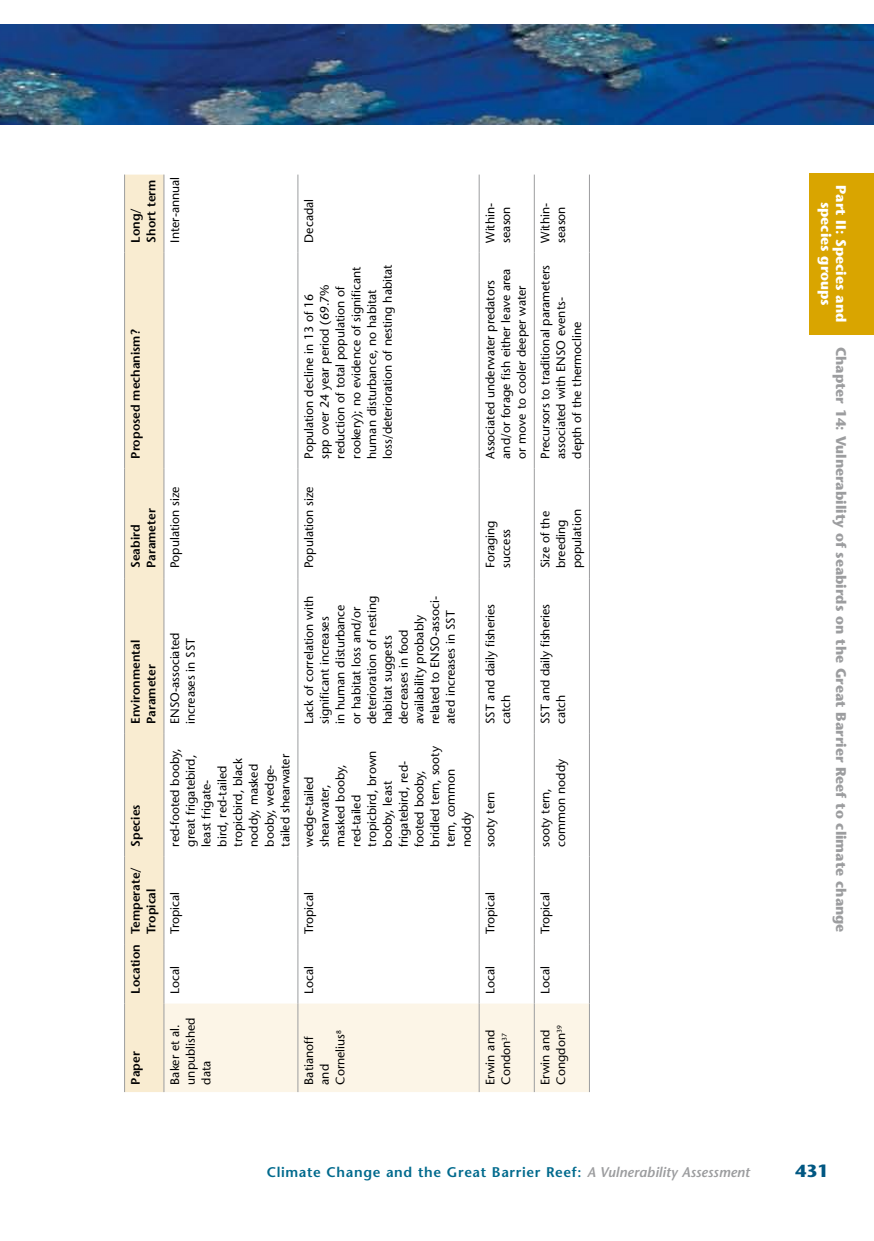
<style>
.page{position:relative;width:874px;height:1241px;background:#fff}
.page>*{position:absolute;margin:0;border:0;box-sizing:border-box;transform-origin:0 0}
.t1{font:700 17.5px "Stone Sans";color:#005782}
.t2{font:700 14px "Stone Sans";color:#9c9d9f}
.t3{font:600 14px "Stone Sans";letter-spacing:.045em;color:#006a8d}
.t4{font:700 14px/14.9px "Stone Sans";color:#fff;text-align:center}
.t5{font:12.25px/15.8px "Stone Sans";color:#000}
.t6{font:600 12.25px/15.8px "Stone Sans";color:#000}
.s1{font-style:italic;color:#9c9d9f}
</style>
<div class="page">
<img style="left:0;top:25px;width:873px;height:99px">
<div style="left:809px;top:173px;width:64px;height:162px;background:#d9a500"></div>
<svg style="left:125px;top:174px;width:463px;height:917px"></svg>
<hr style="left:124px;top:1003px;width:1px;height:88px;background:#9c9d9f">
<hr style="left:124px;top:943px;width:1px;height:60px;background:#9c9d9f">
<hr style="left:124px;top:856px;width:1px;height:87px;background:#9c9d9f">
<hr style="left:124px;top:733px;width:1px;height:123px;background:#9c9d9f">
<hr style="left:124px;top:578px;width:1px;height:155px;background:#9c9d9f">
<hr style="left:124px;top:468px;width:1px;height:110px;background:#9c9d9f">
<hr style="left:124px;top:252px;width:1px;height:216px;background:#9c9d9f">
<hr style="left:124px;top:174px;width:1px;height:78px;background:#9c9d9f">
<hr style="left:163px;top:943px;width:1px;height:60px;background:#9c9d9f">
<hr style="left:163px;top:856px;width:1px;height:87px;background:#9c9d9f">
<hr style="left:163px;top:733px;width:1px;height:123px;background:#9c9d9f">
<hr style="left:163px;top:578px;width:1px;height:155px;background:#9c9d9f">
<hr style="left:163px;top:468px;width:1px;height:110px;background:#9c9d9f">
<hr style="left:163px;top:252px;width:1px;height:216px;background:#9c9d9f">
<hr style="left:163px;top:174px;width:1px;height:78px;background:#9c9d9f">
<hr style="left:163px;top:1003px;width:1px;height:88px;background:#9c9d9f">
<hr style="left:297px;top:1003px;width:1px;height:88px;background:#9c9d9f">
<hr style="left:478px;top:1003px;width:1px;height:88px;background:#9c9d9f">
<hr style="left:533px;top:1003px;width:1px;height:88px;background:#9c9d9f">
<hr style="left:588px;top:1003px;width:1px;height:88px;background:#9c9d9f">
<hr style="left:297px;top:943px;width:1px;height:60px;background:#9c9d9f">
<hr style="left:297px;top:856px;width:1px;height:87px;background:#9c9d9f">
<hr style="left:297px;top:733px;width:1px;height:123px;background:#9c9d9f">
<hr style="left:297px;top:578px;width:1px;height:155px;background:#9c9d9f">
<hr style="left:297px;top:468px;width:1px;height:110px;background:#9c9d9f">
<hr style="left:297px;top:252px;width:1px;height:216px;background:#9c9d9f">
<hr style="left:297px;top:174px;width:1px;height:78px;background:#9c9d9f">
<hr style="left:478px;top:943px;width:1px;height:60px;background:#9c9d9f">
<hr style="left:478px;top:856px;width:1px;height:87px;background:#9c9d9f">
<hr style="left:478px;top:733px;width:1px;height:123px;background:#9c9d9f">
<hr style="left:478px;top:578px;width:1px;height:155px;background:#9c9d9f">
<hr style="left:478px;top:468px;width:1px;height:110px;background:#9c9d9f">
<hr style="left:478px;top:252px;width:1px;height:216px;background:#9c9d9f">
<hr style="left:478px;top:174px;width:1px;height:78px;background:#9c9d9f">
<hr style="left:533px;top:943px;width:1px;height:60px;background:#9c9d9f">
<hr style="left:533px;top:856px;width:1px;height:87px;background:#9c9d9f">
<hr style="left:533px;top:733px;width:1px;height:123px;background:#9c9d9f">
<hr style="left:533px;top:578px;width:1px;height:155px;background:#9c9d9f">
<hr style="left:533px;top:468px;width:1px;height:110px;background:#9c9d9f">
<hr style="left:533px;top:252px;width:1px;height:216px;background:#9c9d9f">
<hr style="left:533px;top:174px;width:1px;height:78px;background:#9c9d9f">
<hr style="left:588px;top:943px;width:1px;height:60px;background:#9c9d9f">
<hr style="left:588px;top:856px;width:1px;height:87px;background:#9c9d9f">
<hr style="left:588px;top:733px;width:1px;height:123px;background:#9c9d9f">
<hr style="left:588px;top:578px;width:1px;height:155px;background:#9c9d9f">
<hr style="left:588px;top:468px;width:1px;height:110px;background:#9c9d9f">
<hr style="left:588px;top:252px;width:1px;height:216px;background:#9c9d9f">
<hr style="left:588px;top:174px;width:1px;height:78px;background:#9c9d9f">
<p class="t6" style="left:127px;top:242px;width:64px;rotate:-90deg">Long/<br>Short term</p>
<p class="t5" style="left:167px;top:242px;width:67px;rotate:-90deg">Inter-annual</p>
<p class="t6" style="left:127px;top:458px;width:130px;rotate:-90deg">Proposed mechanism?</p>
<p class="t6" style="left:127px;top:568px;width:61px;rotate:-90deg">Seabird<br>Parameter</p>
<p class="t5" style="left:167px;top:568px;width:83px;rotate:-90deg">Population size</p>
<p class="t6" style="left:127px;top:723px;width:85px;rotate:-90deg">Environmental<br>Parameter</p>
<p class="t6" style="left:127px;top:846px;width:44px;rotate:-90deg">Species</p>
<p class="t6" style="left:127px;top:934px;width:69px;text-indent:-59px;rotate:-90deg">Location Temperate/<br>Tropical</p>
<p class="t6" style="left:127px;top:1084px;width:35px;rotate:-90deg">Paper</p>
<p class="t5" style="left:167px;top:723px;width:93px;rotate:-90deg">ENSO-associated increases in SST</p>
<p class="t5" style="left:167px;top:846px;width:100px;rotate:-90deg">red-footed booby, great frigatebird, least frigate-<br>bird, red-tailed tropicbird, black noddy, masked booby, wedge&shy;tailed shearwater</p>
<p class="t5" style="left:167px;top:934px;width:44px;rotate:-90deg">Tropical</p>
<p class="t5" style="left:167px;top:993px;width:29px;rotate:-90deg">Local</p>
<p class="t5" style="left:167px;top:1084px;width:69px;rotate:-90deg">Baker et al. unpublished data</p>
<p class="t5" style="left:301px;top:242px;width:45px;rotate:-90deg">Decadal</p>
<p class="t5" style="left:301px;top:458px;width:196px;rotate:-90deg">Population decline in 13 of 16<br>spp over 24 year period (69.7% reduction of total population of rookery); no evidence of significant human disturbance, no habitat loss/deterioration of nesting habitat</p>
<p class="t5" style="left:301px;top:568px;width:83px;rotate:-90deg">Population size</p>
<p class="t5" style="left:482px;top:242px;width:41px;rotate:-90deg">Within&shy;season</p>
<p class="t5" style="left:482px;top:458px;width:192px;rotate:-90deg">Associated underwater predators and/or forage fish either leave area or move to cooler deeper water</p>
<p class="t5" style="left:537px;top:242px;width:41px;rotate:-90deg">Within&shy;season</p>
<p class="t5" style="left:537px;top:458px;width:195px;rotate:-90deg">Precursors to traditional parameters associated with ENSO events&shy;depth of the thermocline</p>
<p class="t5" style="left:482px;top:568px;width:49px;rotate:-90deg">Foraging success</p>
<p class="t5" style="left:537px;top:568px;width:61px;rotate:-90deg">Size of the breeding population</p>
<p class="t5" style="left:301px;top:723px;width:129px;rotate:-90deg">Lack of correlation with significant increases<br>in human disturbance or habitat loss and/or deterioration of nesting habitat suggests decreases in food availability probably related to ENSO-associ&shy;ated increases in SST</p>
<p class="t5" style="left:301px;top:846px;width:102px;rotate:-90deg">wedge-tailed shearwater, masked booby, red-tailed tropicbird, brown booby, least frigatebird, red&shy;footed booby, bridled tern, sooty tern, common noddy</p>
<p class="t5" style="left:482px;top:723px;width:121px;rotate:-90deg">SST and daily fisheries catch</p>
<p class="t5" style="left:482px;top:846px;width:56px;rotate:-90deg">sooty tern</p>
<p class="t5" style="left:537px;top:723px;width:121px;rotate:-90deg">SST and daily fisheries catch</p>
<p class="t5" style="left:537px;top:846px;width:89px;rotate:-90deg">sooty tern, common noddy</p>
<p class="t5" style="left:301px;top:934px;width:44px;rotate:-90deg">Tropical</p>
<p class="t5" style="left:301px;top:993px;width:29px;rotate:-90deg">Local</p>
<p class="t5" style="left:301px;top:1084px;width:56px;rotate:-90deg">Batianoff and<br>Cornelius<sup>8</sup></p>
<p class="t5" style="left:482px;top:934px;width:44px;rotate:-90deg">Tropical</p>
<p class="t5" style="left:482px;top:993px;width:29px;rotate:-90deg">Local</p>
<p class="t5" style="left:482px;top:1084px;width:56px;rotate:-90deg">Erwin and<br>Condon<sup>37</sup></p>
<p class="t5" style="left:537px;top:934px;width:44px;rotate:-90deg">Tropical</p>
<p class="t5" style="left:537px;top:993px;width:29px;rotate:-90deg">Local</p>
<p class="t5" style="left:537px;top:1084px;width:61px;rotate:-90deg">Erwin and<br>Congdon<sup>39</sup></p>
<p class="t4" style="left:848px;top:185px;width:138px;rotate:90deg">Part II: Species and species groups</p>
<p class="t2" style="left:849px;top:346px;width:587px;rotate:90deg">Chapter 14: Vulnerability of seabirds on the Great Barrier Reef to climate change</p>
<p class="t3" style="left:266px;top:1163px;width:484px">Climate Change and the Great Barrier Reef: <span class="s1">A Vulnerability Assessment</span></p>
<h1 class="t1" style="left:795px;top:1160px;width:35px">431</h1>
</div>
